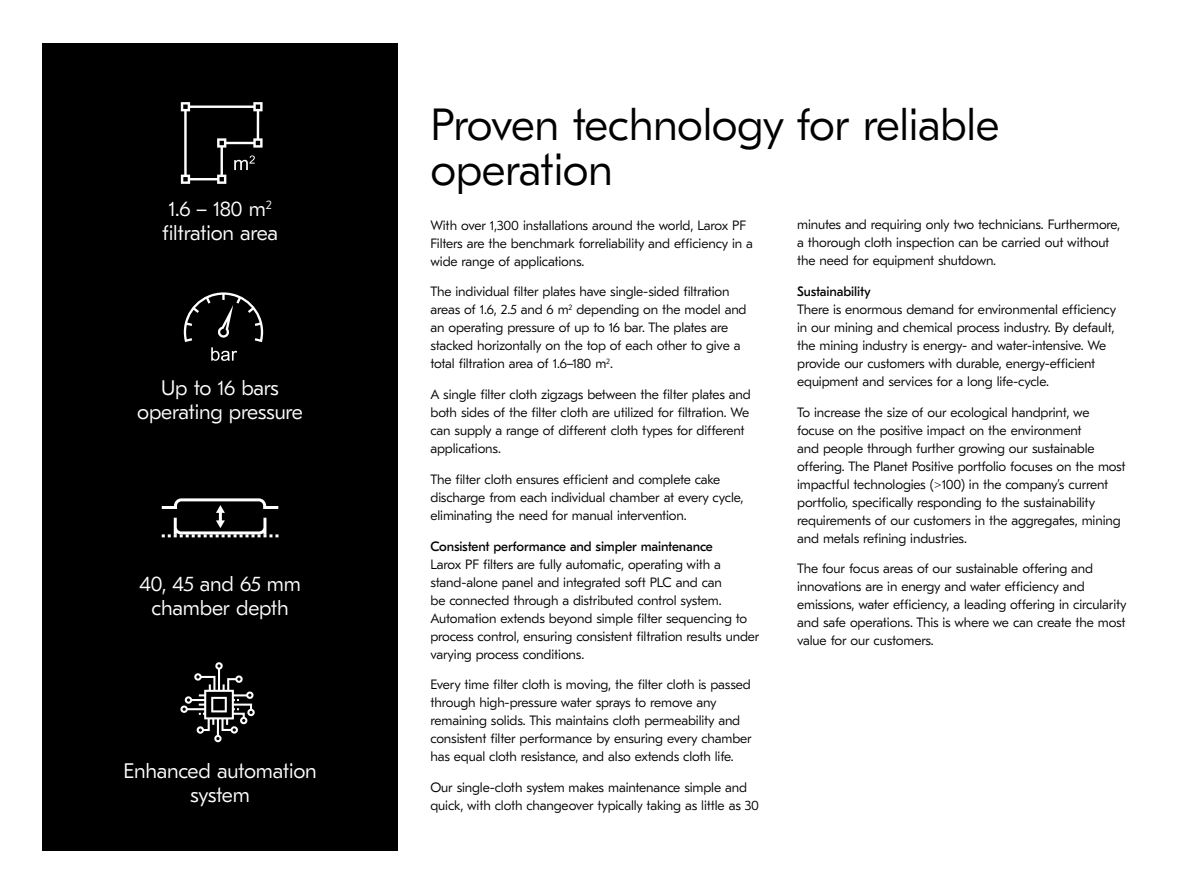
<style>
.page{position:relative;width:1191px;height:893px;background:#fff}
.page>*{position:absolute;margin:0;border:0;box-sizing:border-box;transform-origin:0 0}
.t1{font:300 45px/45px "GT Eesti LC Text";letter-spacing:-.01em;color:#000}
.t2{font:300 21px/24px "GT Eesti LC Text";letter-spacing:-.01em;color:#fff;text-align:center}
.t3{font:300 13.5px/18px "GT Eesti LC Text";letter-spacing:-.01em;color:#000}
.t4{font:13.5px "GT Eesti LC Text";letter-spacing:-.01em;color:#000}
</style>
<div class="page">
<div style="left:43px;top:43px;width:355px;height:807px;background:#000"></div>
<svg style="left:184px;top:292px;width:79px;height:69px"></svg>
<svg style="left:181px;top:102px;width:81px;height:82px"></svg>
<svg style="left:162px;top:498px;width:116px;height:39px"></svg>
<svg style="left:180px;top:662px;width:75px;height:80px"></svg>
<h2 class="t2" style="left:162px;top:197px;width:117px">1.6 – 180 m<sup>2 </sup>filtration area</h2>
<h2 class="t2" style="left:137px;top:376px;width:167px">Up to 16 bars operating pressure</h2>
<h2 class="t2" style="left:139px;top:573px;width:163px">40, 45 and 65 mm chamber depth</h2>
<h2 class="t2" style="left:124px;top:759px;width:195px">Enhanced automation system</h2>
<h1 class="t1" style="left:430px;top:103px;width:570px">Proven technology for reliable operation</h1>
<p class="t3" style="left:430px;top:216px;width:324px">With over 1,300 installations around the world, Larox PF<br>Filters are the benchmark forreliability and efficiency in a wide range of applications.</p>
<p class="t3" style="left:430px;top:283px;width:318px">The individual filter plates have single-sided filtration areas of 1.6, 2.5 and 6 m<sup>2</sup> depending on the model and an operating pressure of up to 16 bar. The plates are stacked horizontally on the top of each other to give a total filtration area of 1.6–180 m<sup>2</sup>.</p>
<p class="t3" style="left:430px;top:386px;width:322px">A single filter cloth zigzags between the filter plates and both sides of the filter cloth are utilized for filtration. We can supply a range of different cloth types for different applications.</p>
<p class="t3" style="left:430px;top:470px;width:315px">The filter cloth ensures efficient and complete cake discharge from each individual chamber at every cycle, eliminating the need for manual intervention.</p>
<p class="t4" style="left:430px;top:538px;width:284px">Consistent performance and simpler maintenance</p>
<p class="t3" style="left:430px;top:555px;width:330px">Larox PF filters are fully automatic, operating with a stand-alone panel and integrated soft PLC and can<br>be connected through a distributed control system.<br>Automation extends beyond simple filter sequencing to process control, ensuring consistent filtration results under varying process conditions.</p>
<p class="t3" style="left:430px;top:676px;width:323px">Every time filter cloth is moving, the filter cloth is passed through high-pressure water sprays to remove any remaining solids. This maintains cloth permeability and consistent filter performance by ensuring every chamber has equal cloth resistance, and also extends cloth life.</p>
<p class="t3" style="left:430px;top:779px;width:330px">Our single-cloth system makes maintenance simple and quick, with cloth changeover typically taking as little as 30</p>
<p class="t3" style="left:797px;top:216px;width:325px">minutes and requiring only two technicians. Furthermore, a thorough cloth inspection can be carried out without the need for equipment shutdown.</p>
<p class="t4" style="left:797px;top:284px;width:75px">Sustainability</p>
<p class="t3" style="left:797px;top:300px;width:321px">There is enormous demand for environmental efficiency in our mining and chemical process industry. By default, the mining industry is energy- and water-intensive. We provide our customers with durable, energy-efficient equipment and services for a long life-cycle.</p>
<p class="t3" style="left:797px;top:403px;width:330px">To increase the size of our ecological handprint, we focuse on the positive impact on the environment<br>and people through further growing our sustainable offering. The Planet Positive portfolio focuses on the most impactful technologies (&gt;100) in the company’s current portfolio, specifically responding to the sustainability requirements of our customers in the aggregates, mining and metals refining industries.</p>
<p class="t3" style="left:797px;top:560px;width:331px">The four focus areas of our sustainable offering and innovations are in energy and water efficiency and emissions, water efficiency, a leading offering in circularity and safe operations. This is where we can create the most value for our customers.</p>
</div>
